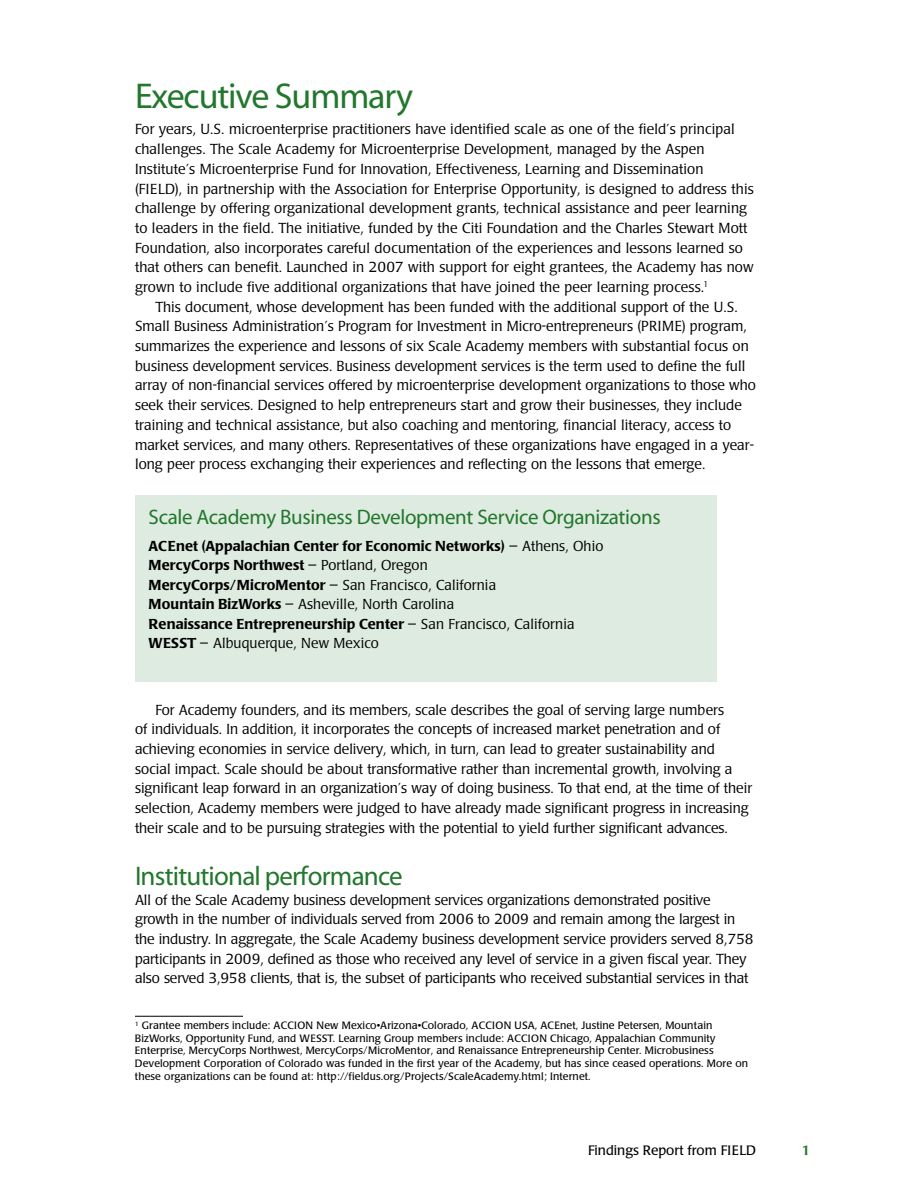
<style>
.page{position:relative;width:918px;height:1188px;background:#fff}
.page>*{position:absolute;margin:0;border:0;box-sizing:border-box;transform-origin:0 0}
.t1{font:36px "Myriad";letter-spacing:-.03em;color:#23772d}
.t2{font:27px "Myriad";letter-spacing:-.03em;color:#23772d}
.t3{font:21px "Myriad";letter-spacing:-.015em;color:#23772d}
.t4{font:300 14.4px/19.6px "Poppl Laudatio";letter-spacing:.005em;color:#000}
.t5{font:500 14.25px/19.5px "Poppl Laudatio";letter-spacing:.01em;color:#000}
.t6{font:13.5px "Poppl Laudatio";color:#000}
.t7{font:500 13.5px "Poppl Laudatio";color:#23772d}
.t8{font:10.5px/12.8px "Poppl Laudatio";letter-spacing:.01em;color:#000}
.s1{font-weight:300}
</style>
<div class="page">
<div style="left:135px;top:495px;width:582px;height:186px;background:#deebe0"></div>
<hr style="left:135px;top:1016px;width:108px;height:1px;background:#000">
<h1 class="t1" style="left:135px;top:78px;width:280px">executive summary</h1>
<p class="t4" style="left:135px;top:120px;width:620px">For years, U.S. microenterprise practitioners have identified scale as one of the field’s principal challenges. The Scale Academy for Microenterprise Development, managed by the Aspen Institute’s Microenterprise Fund for Innovation, Effectiveness, Learning and Dissemination (FIELD), in partnership with the Association for Enterprise Opportunity, is designed to address this challenge by offering organizational development grants, technical assistance and peer learning to leaders in the field. The initiative, funded by the Citi Foundation and the Charles Stewart Mott Foundation, also incorporates careful documentation of the experiences and lessons learned so that others can benefit. Launched in 2007 with support for eight grantees, the Academy has now grown to include five additional organizations that have joined the peer learning process.<sup>1</sup></p>
<p class="t4" style="left:135px;top:297px;width:623px;text-indent:20px">This document, whose development has been funded with the additional support of the U.S.<br>Small Business Administration’s Program for Investment in Micro-entrepreneurs (PRIME) program, summarizes the experience and lessons of six Scale Academy members with substantial focus on business development services. Business development services is the term used to define the full array of non-financial services offered by microenterprise development organizations to those who seek their services. Designed to help entrepreneurs start and grow their businesses, they include training and technical assistance, but also coaching and mentoring, financial literacy, access to market services, and many others. Representatives of these organizations have engaged in a year&shy;long peer process exchanging their experiences and reflecting on the lessons that emerge.</p>
<h3 class="t3" style="left:149px;top:507px;width:514px">scale Academy Business development service organizations</h3>
<p class="t5" style="left:149px;top:536px;width:456px">ACEnet (Appalachian Center for Economic Networks) <span class="s1">– Athens, Ohio </span>MercyCorps Northwest <span class="s1">– Portland, Oregon </span>MercyCorps/MicroMentor <span class="s1">– San Francisco, California<br></span>Mountain BizWorks <span class="s1">– Asheville, North Carolina<br></span>Renaissance Entrepreneurship Center <span class="s1">– San Francisco, California </span>WESST <span class="s1">– Albuquerque, New Mexico</span></p>
<p class="t4" style="left:135px;top:700px;width:619px;text-indent:20px">For Academy founders, and its members, scale describes the goal of serving large numbers<br>of individuals. In addition, it incorporates the concepts of increased market penetration and of achieving economies in service delivery, which, in turn, can lead to greater sustainability and social impact. Scale should be about transformative rather than incremental growth, involving a significant leap forward in an organization’s way of doing business. To that end, at the time of their selection, Academy members were judged to have already made significant progress in increasing their scale and to be pursuing strategies with the potential to yield further significant advances.</p>
<h2 class="t2" style="left:135px;top:862px;width:269px">Institutional performance</h2>
<p class="t4" style="left:135px;top:890px;width:620px">All of the Scale Academy business development services organizations demonstrated positive growth in the number of individuals served from 2006 to 2009 and remain among the largest in the industry. In aggregate, the Scale Academy business development service providers served 8,758 participants in 2009, defined as those who received any level of service in a given fiscal year. They also served 3,958 clients, that is, the subset of participants who received substantial services in that</p>
<p class="t8" style="left:135px;top:1019px;width:615px"><sup>1</sup> Grantee members include: ACCION New Mexico•Arizona•Colorado, ACCION USA, ACEnet, Justine Petersen, Mountain BizWorks, Opportunity Fund, and WESST. Learning Group members include: ACCION Chicago, Appalachian Community Enterprise, MercyCorps Northwest, MercyCorps/MicroMentor, and Renaissance Entrepreneurship Center. Microbusiness Development Corporation of Colorado was funded in the first year of the Academy, but has since ceased operations. More on these organizations can be found at: http://fieldus.org/Projects/ScaleAcademy.html; Internet.</p>
<p class="t6" style="left:588px;top:1143px;width:169px">Findings Report from FIELD</p>
<p class="t7" style="left:802px;top:1142px;width:10px">1</p>
</div>
